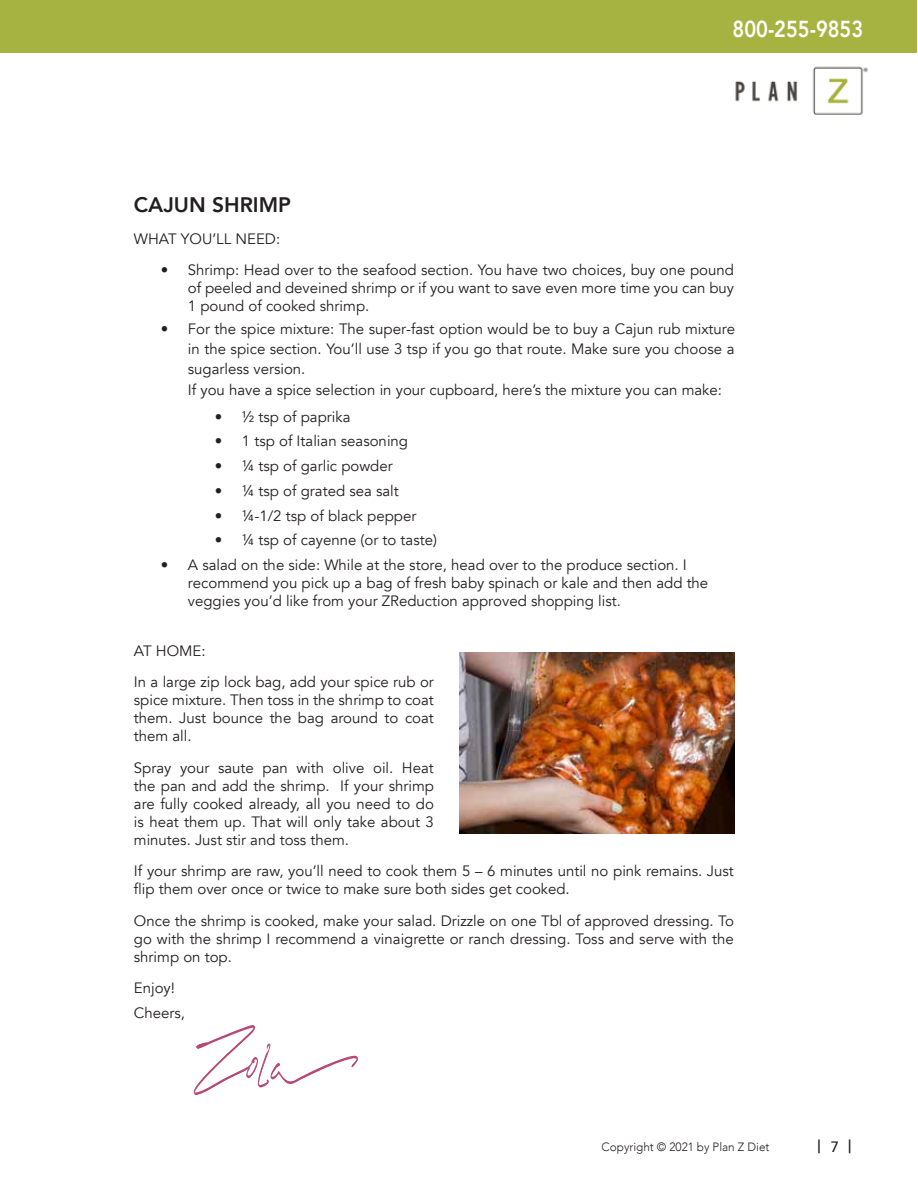
<style>
.page{position:relative;width:918px;height:1188px;background:#fff}
.page>*{position:absolute;margin:0;border:0;box-sizing:border-box;transform-origin:0 0}
.t1{font:800 23.1px "Avenir";color:#fff;scale:.86 1}
.t2{font:800 21px "Avenir";color:#231f20}
.t3{font:500 18px "Avenir";color:#231f20}
.t4{font:15px/18px "Avenir";color:#231f20}
.t5{font:300 12px "Avenir";color:#231f20}
.s1{font-size:15px}
</style>
<div class="page">
<div style="left:1px;top:0;width:916px;height:52px;background:#a6b340"></div>
<img style="left:735px;top:66px;width:133px;height:49px">
<svg style="left:193px;top:1025px;width:165px;height:70px"></svg>
<img style="left:459px;top:652px;width:275px;height:182px">
<h1 class="t1" style="left:733px;top:11px;width:153px">800-255-9853</h1>
<h2 class="t2" style="left:134px;top:189px;width:159px">CAJUN SHRIMP</h2>
<p class="t4" style="left:134px;top:230px;width:148px">WHAT YOU’LL NEED:</p>
<p class="t4" style="left:188px;top:261px;width:548px;text-align:justify;text-indent:-27px">• Shrimp: Head over to the seafood section. You have two choices, buy one pound of peeled and deveined shrimp or if you want to save even more time you can buy 1 pound of cooked shrimp.</p>
<p class="t4" style="left:188px;top:319px;width:549px;line-height:20.2px;text-indent:-27px">• For the spice mixture: The super-fast option would be to buy a Cajun rub mixture in the spice section. You’ll use 3 tsp if you go that route. Make sure you choose a sugarless version.<br>If you have a spice selection in your cupboard, here’s the mixture you can make:</p>
<p class="t4" style="left:215px;top:408px;width:137px">• ½ tsp of paprika</p>
<p class="t4" style="left:215px;top:432px;width:195px">• 1 tsp of Italian seasoning</p>
<p class="t4" style="left:215px;top:457px;width:179px">• ¼ tsp of garlic powder</p>
<p class="t4" style="left:215px;top:482px;width:185px">• ¼ tsp of grated sea salt</p>
<p class="t4" style="left:215px;top:507px;width:203px">• ¼-1/2 tsp of black pepper</p>
<p class="t4" style="left:215px;top:531px;width:224px">• ¼ tsp of cayenne (or to taste)</p>
<p class="t4" style="left:188px;top:556px;width:522px;text-indent:-27px">• A salad on the side: While at the store, head over to the produce section. I recommend you pick up a bag of fresh baby spinach or kale and then add the veggies you’d like from your ZReduction approved shopping list.</p>
<p class="t4" style="left:134px;top:635px;width:302px;line-height:31.5px">AT HOME:<br>In a large zip lock bag, add your spice rub or</p>
<p class="t4" style="left:134px;top:691px;width:302px;text-align:justify">spice mixture. Then toss in the shrimp to coat them. Just bounce the bag around to coat them all.</p>
<p class="t4" style="left:134px;top:759px;width:302px;text-align:justify">Spray your saute pan with olive oil. Heat the pan and add the shrimp. If your shrimp are fully cooked already, all you need to do is heat them up. That will only take about 3 minutes. Just stir and toss them.</p>
<p class="t4" style="left:134px;top:862px;width:601px">If your shrimp are raw, you’ll need to cook them 5 – 6 minutes until no pink remains. Just flip them over once or twice to make sure both sides get cooked.</p>
<p class="t4" style="left:134px;top:912px;width:602px;text-align:justify">Once the shrimp is cooked, make your salad. Drizzle on one Tbl of approved dressing. To go with the shrimp I recommend a vinaigrette or ranch dressing. Toss and serve with the shrimp on top.</p>
<p class="t4" style="left:134px;top:976px;width:53px;line-height:24.8px">Enjoy!<br>Cheers,</p>
<p class="t5" style="left:602px;top:1140px;width:169px">Copyright © 2021 by Plan Z Diet</p>
<p class="t3" style="left:817px;top:1132px;width:36px">| <span class="s1">7</span> |</p>
</div>
